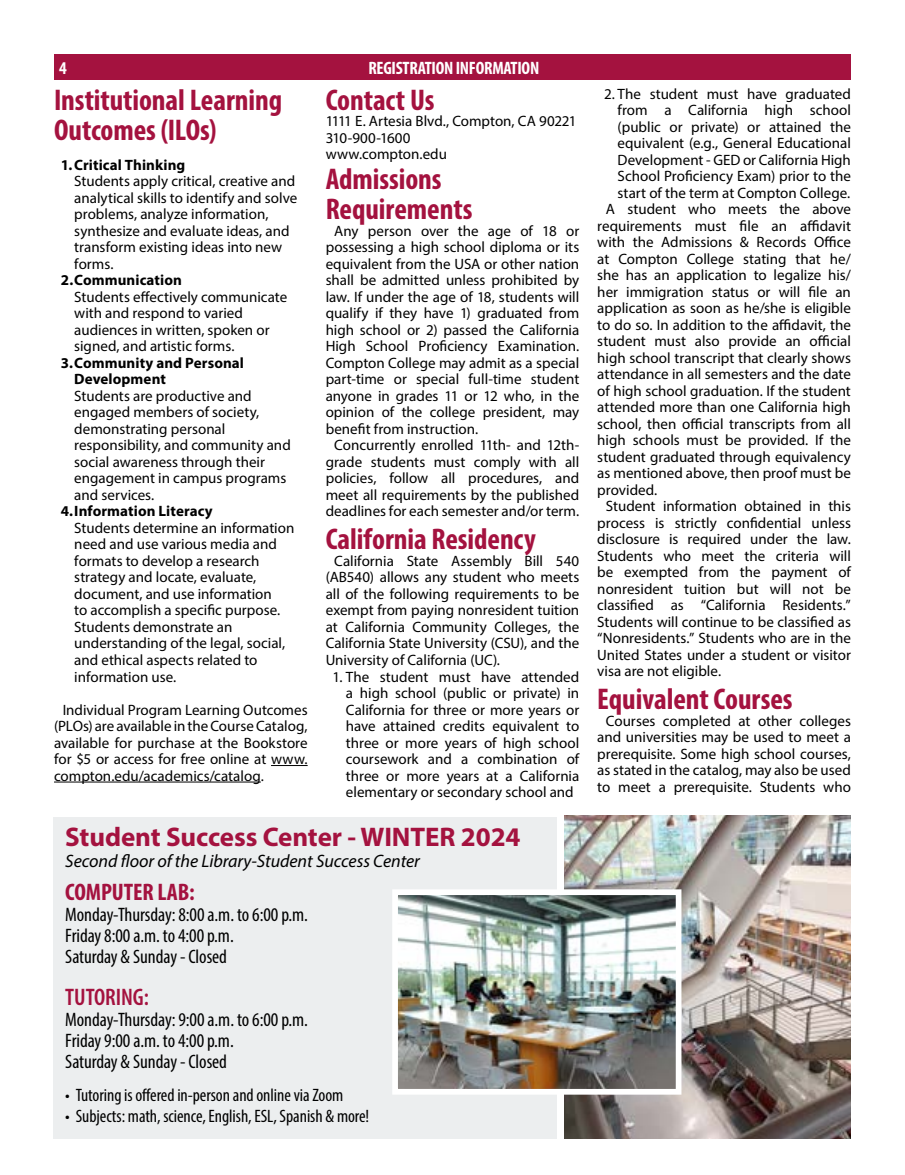
<style>
.page{position:relative;width:905px;height:1175px;background:#fff}
.page>*{position:absolute;margin:0;border:0;box-sizing:border-box;transform-origin:0 0}
.t1{font:700 condensed 30px/30px "Myriad Pro";color:#a4123f}
.t2{font:700 27px "Myriad Pro";letter-spacing:-.005em;color:#a4123f}
.t3{font:700 condensed 24px "Myriad Pro";letter-spacing:-.005em;color:#a4123f}
.t4{font:600 condensed 24px "Myriad Pro";letter-spacing:-.005em;color:#a4123f}
.t5{font:condensed 19.5px/21px "Myriad Pro";letter-spacing:-.005em;color:#000}
.t6{font:condensed 18px "Myriad Pro";letter-spacing:-.005em;color:#000}
.t7{font:italic 18px "Myriad Pro";letter-spacing:-.005em;color:#000}
.t8{font:700 condensed 18px "Myriad Pro";letter-spacing:-.015em;color:#fff}
.t9{font:15px/16.5px "Myriad Pro";color:#000}
.t10{font:700 15px/16.5px "Myriad Pro";letter-spacing:.005em;color:#000}
</style>
<div class="page">
<hr style="left:271px;top:765px;width:37px;height:1px;background:#000">
<hr style="left:54px;top:781px;width:207px;height:1px;background:#000">
<div style="left:54px;top:54px;width:796px;height:26px;background:#a4123f"></div>
<div style="left:53px;top:817px;width:503px;height:321px;background:#eceeef"></div>
<img style="left:564px;top:815px;width:286px;height:323px">
<img style="left:399px;top:896px;width:275px;height:191px">
<div style="left:392px;top:889px;width:289px;height:205px;border:6px solid #fff"></div>
<p class="t8" style="left:59px;top:56px;width:9px">4</p>
<p class="t8" style="left:368px;top:56px;width:172px">REGISTRATION INFORMATION</p>
<h1 class="t1" style="left:54px;top:84px;width:230px">Institutional Learning<br>Outcomes (ILOs)</h1>
<p class="t10" style="left:61px;top:156px;width:126px">1.Critical Thinking</p>
<p class="t9" style="left:74px;top:173px;width:224px">Students apply critical, creative and analytical skills to identify and solve problems, analyze information, synthesize and evaluate ideas, and transform existing ideas into new forms.</p>
<p class="t10" style="left:61px;top:271px;width:123px">2.Communication</p>
<p class="t9" style="left:74px;top:288px;width:214px">Students effectively communicate with and respond to varied audiences in written, spoken or signed, and artistic forms.</p>
<p class="t10" style="left:74px;top:354px;width:171px;text-indent:-14px">3.Community and Personal<br>Development</p>
<p class="t9" style="left:74px;top:387px;width:218px">Students are productive and engaged members of society, demonstrating personal responsibility, and community and social awareness through their engagement in campus programs and services.</p>
<p class="t10" style="left:61px;top:502px;width:153px">4.Information Literacy</p>
<p class="t9" style="left:74px;top:519px;width:222px">Students determine an information need and use various media and formats to develop a research strategy and locate, evaluate, document, and use information<br>to accomplish a specific purpose.<br>Students demonstrate an understanding of the legal, social, and ethical aspects related to information use.</p>
<p class="t9" style="left:54px;top:701px;width:255px;text-align:justify;text-indent:9px">Individual Program Learning Outcomes (PLOs) are available in the Course Catalog, available for purchase at the Bookstore for $5 or access for free online at www. compton.edu/academics/catalog.</p>
<h1 class="t1" style="left:326px;top:84px;width:110px">Contact Us</h1>
<p class="t9" style="left:326px;top:113px;width:252px">1111 E. Artesia Blvd., Compton, CA 90221<br>310-900-1600<br>www.compton.edu</p>
<h1 class="t1" style="left:326px;top:164px;width:148px">Admissions<br>Requirements</h1>
<p class="t9" style="left:334px;top:222px;width:246px">Any person over the age of 18 or</p>
<p class="t9" style="left:326px;top:239px;width:255px">possessing a high school diploma or its</p>
<p class="t9" style="left:326px;top:255px;width:255px">equivalent from the USA or other nation</p>
<p class="t9" style="left:326px;top:272px;width:255px">shall be admitted unless prohibited by</p>
<p class="t9" style="left:326px;top:288px;width:255px">law. If under the age of 18, students will</p>
<p class="t9" style="left:326px;top:305px;width:255px">qualify if they have 1) graduated from</p>
<p class="t9" style="left:326px;top:321px;width:255px">high school or 2) passed the California</p>
<p class="t9" style="left:326px;top:338px;width:255px">High School Proficiency Examination.</p>
<p class="t9" style="left:326px;top:354px;width:255px">Compton College may admit as a special</p>
<p class="t9" style="left:326px;top:371px;width:255px">part-time or special full-time student</p>
<p class="t9" style="left:326px;top:387px;width:255px">anyone in grades 11 or 12 who, in the</p>
<p class="t9" style="left:326px;top:404px;width:255px">opinion of the college president, may</p>
<p class="t9" style="left:326px;top:420px;width:154px">benefit from instruction.</p>
<p class="t9" style="left:334px;top:437px;width:246px">Concurrently enrolled 11th- and 12th-</p>
<p class="t9" style="left:326px;top:453px;width:255px">grade students must comply with all</p>
<p class="t9" style="left:326px;top:470px;width:255px">policies, follow all procedures, and</p>
<p class="t9" style="left:326px;top:486px;width:255px">meet all requirements by the published</p>
<p class="t9" style="left:326px;top:503px;width:255px">deadlines for each semester and/or term.</p>
<h1 class="t1" style="left:326px;top:524px;width:212px">California Residency</h1>
<p class="t9" style="left:326px;top:552px;width:255px;text-align:justify;text-indent:9px">California State Assembly Bill 540 (AB540) allows any student who meets all of the following requirements to be exempt from paying nonresident tuition at California Community Colleges, the California State University (CSU), and the University of California (UC).</p>
<p class="t9" style="left:346px;top:668px;width:235px;text-align:justify;text-indent:-14px">1. The student must have attended a high school (public or private) in California for three or more years or have attained credits equivalent to three or more years of high school coursework and a combination of three or more years at a California elementary or secondary school and</p>
<h2 class="t2" style="left:65px;top:819px;width:457px">Student Success Center - WINTER 2024</h2>
<p class="t7" style="left:65px;top:850px;width:356px">Second floor of the Library-Student Success Center</p>
<h3 class="t3" style="left:65px;top:877px;width:131px">COMPUTER LAB:</h3>
<h3 class="t5" style="left:65px;top:904px;width:244px">Monday-Thursday: 8:00 a.m. to 6:00 p.m.<br>Friday 8:00 a.m. to 4:00 p.m.<br>Saturday &amp; Sunday - Closed</h3>
<h3 class="t4" style="left:65px;top:982px;width:85px">TUTORING:</h3>
<h3 class="t5" style="left:65px;top:1009px;width:244px">Monday-Thursday: 9:00 a.m. to 6:00 p.m.<br>Friday 9:00 a.m. to 4:00 p.m.<br>Saturday &amp; Sunday - Closed</h3>
<p class="t6" style="left:65px;top:1084px;width:279px">• Tutoring is offered in-person and online via Zoom</p>
<p class="t6" style="left:65px;top:1105px;width:305px">• Subjects: math, science, English, ESL, Spanish &amp; more!</p>
<p class="t9" style="left:604px;top:85px;width:248px">2. The student must have graduated</p>
<p class="t9" style="left:617px;top:101px;width:235px">from a California high school</p>
<p class="t9" style="left:617px;top:118px;width:235px">(public or private) or attained the</p>
<p class="t9" style="left:617px;top:134px;width:235px">equivalent (e.g., General Educational</p>
<p class="t9" style="left:617px;top:151px;width:235px">Development - GED or California High</p>
<p class="t9" style="left:617px;top:167px;width:235px">School Proficiency Exam) prior to the</p>
<p class="t9" style="left:617px;top:184px;width:234px">start of the term at Compton College.</p>
<p class="t9" style="left:606px;top:200px;width:246px">A student who meets the above</p>
<p class="t9" style="left:597px;top:217px;width:255px">requirements must file an affidavit</p>
<p class="t9" style="left:597px;top:233px;width:255px">with the Admissions &amp; Records Office</p>
<p class="t9" style="left:597px;top:250px;width:255px">at Compton College stating that he/</p>
<p class="t9" style="left:597px;top:266px;width:255px">she has an application to legalize his/</p>
<p class="t9" style="left:597px;top:283px;width:255px">her immigration status or will file an</p>
<p class="t9" style="left:597px;top:299px;width:255px">application as soon as he/she is eligible</p>
<p class="t9" style="left:597px;top:316px;width:255px">to do so. In addition to the affidavit, the</p>
<p class="t9" style="left:597px;top:332px;width:255px">student must also provide an official</p>
<p class="t9" style="left:597px;top:349px;width:255px">high school transcript that clearly shows</p>
<p class="t9" style="left:597px;top:365px;width:255px">attendance in all semesters and the date</p>
<p class="t9" style="left:597px;top:382px;width:255px">of high school graduation. If the student</p>
<p class="t9" style="left:597px;top:398px;width:255px">attended more than one California high</p>
<p class="t9" style="left:597px;top:415px;width:255px">school, then official transcripts from all</p>
<p class="t9" style="left:597px;top:431px;width:255px">high schools must be provided. If the</p>
<p class="t9" style="left:597px;top:448px;width:255px">student graduated through equivalency</p>
<p class="t9" style="left:597px;top:464px;width:255px">as mentioned above, then proof must be</p>
<p class="t9" style="left:597px;top:481px;width:62px">provided.</p>
<p class="t9" style="left:606px;top:497px;width:246px">Student information obtained in this</p>
<p class="t9" style="left:597px;top:514px;width:255px">process is strictly confidential unless</p>
<p class="t9" style="left:597px;top:530px;width:255px">disclosure is required under the law.</p>
<p class="t9" style="left:597px;top:547px;width:255px">Students who meet the criteria will</p>
<p class="t9" style="left:597px;top:563px;width:255px">be exempted from the payment of</p>
<p class="t9" style="left:597px;top:580px;width:255px">nonresident tuition but will not be</p>
<p class="t9" style="left:597px;top:596px;width:255px">classified as “California Residents.”</p>
<p class="t9" style="left:597px;top:613px;width:255px">Students will continue to be classified as</p>
<p class="t9" style="left:597px;top:629px;width:255px">“Nonresidents.” Students who are in the</p>
<p class="t9" style="left:597px;top:646px;width:255px">United States under a student or visitor</p>
<p class="t9" style="left:597px;top:662px;width:125px">visa are not eligible.</p>
<h1 class="t1" style="left:597px;top:683px;width:197px">Equivalent Courses</h1>
<p class="t9" style="left:597px;top:712px;width:255px;text-align:center">Courses completed at other colleges and universities may be used to meet a prerequisite. Some high school courses, as stated in the catalog, may also be used to meet a prerequisite. Students who</p>
</div>
